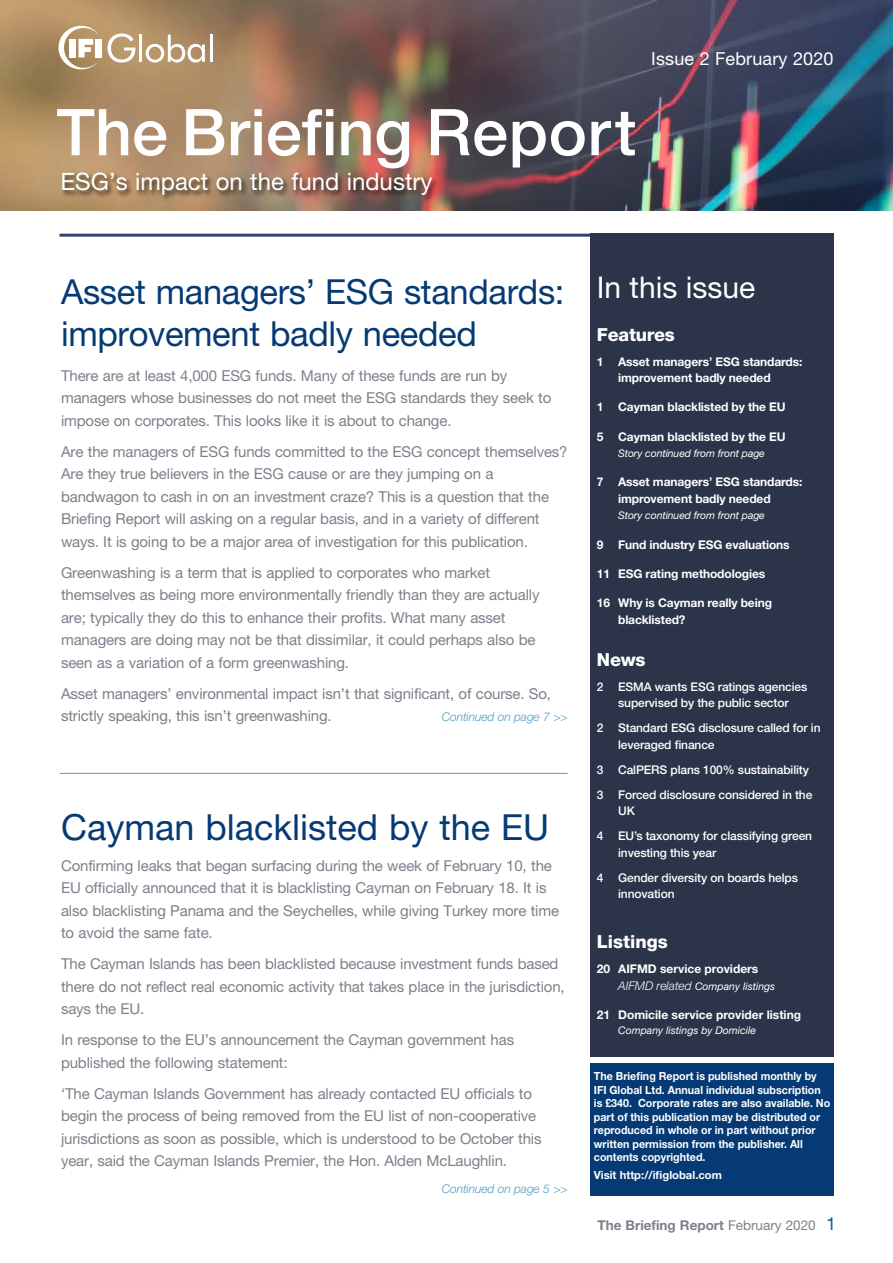
<style>
.page{position:relative;width:893px;height:1263px;background:#fff}
.page>*{position:absolute;margin:0;border:0;box-sizing:border-box;transform-origin:0 0}
.t1{font:500 64.5px "Helvetica Neue";letter-spacing:.01em;color:#fff}
.t2{font:36px "Helvetica Neue";color:#053a74}
.t3{font:34.5px/42px "Helvetica Neue";letter-spacing:-.01em;color:#053a74}
.t4{font:30px "Helvetica Neue";color:#fff}
.t5{font:24px "Helvetica Neue";color:#fff}
.t6{font:800 18px "Helvetica Neue";letter-spacing:-.01em;color:#fff}
.t7{font:18px "Helvetica Neue";letter-spacing:.01em;color:#fff}
.t8{font:15px/22.5px "Helvetica Neue";letter-spacing:-.01em;color:#7e7f8b}
.t9{font:700 13.5px "Helvetica Neue";color:#7e7f8b}
.t10{font:700 12px/16.5px "Helvetica Neue";letter-spacing:-.01em;color:#fff}
.t11{font:500 12px/25px "Helvetica Neue";letter-spacing:-.01em;color:#fff}
.t12{font:italic 300 12px "Helvetica Neue";letter-spacing:-.01em;color:#4e9dbf}
.t13{font:700 11.25px/13.5px "Helvetica Neue";color:#fff;scale:.95 1}
.t14{font:700 11.25px "Helvetica Neue";color:#fff}
.t15{font:italic 10.5px "Helvetica Neue";letter-spacing:-.01em;color:#fff}
.s1{font-weight:300;font-size:12px}
.s2{font-weight:400}
.s3{font-weight:400;font-size:18px;color:#006497}
</style>
<div class="page">
<hr style="left:60px;top:234px;width:773px;height:3px;background:#30456c">
<div style="left:590px;top:234px;width:244px;height:823px;background:#2b3449"></div>
<div style="left:590px;top:1063px;width:243px;height:133px;background:#053a74"></div>
<img style="left:0;top:0;width:893px;height:211px">
<svg style="left:51px;top:17px;width:220px;height:96px;background:#b2926e"></svg>
<div style="left:96px;top:39px;width:6px;height:18px;background:#fff"></div>
<div style="left:61px;top:171px;width:378px;height:32px;background:#000;opacity:.73"></div>
<hr style="left:60px;top:773px;width:508px;height:1px;background:#4e9dbf">
<h1 class="t1" style="left:57px;top:94px;width:581px">The Briefing Report</h1>
<h3 class="t5" style="left:61px;top:167px;width:373px">ESG’s impact on the fund industry</h3>
<p class="t7" style="left:651px;top:47px;width:184px">Issue 2 February 2020</p>
<h3 class="t3" style="left:61px;top:270px;width:505px">Asset managers’ ESG standards: improvement badly needed</h3>
<p class="t8" style="left:61px;top:364px;width:492px">There are at least 4,000 ESG funds. Many of these funds are run by managers whose businesses do not meet the ESG standards they seek to impose on corporates. This looks like it is about to change.</p>
<p class="t8" style="left:61px;top:440px;width:508px">Are the managers of ESG funds committed to the ESG concept themselves?<br>Are they true believers in the ESG cause or are they jumping on a bandwagon to cash in on an investment craze? This is a question that the Briefing Report will asking on a regular basis, and in a variety of different ways. It is going to be a major area of investigation for this publication.</p>
<p class="t8" style="left:61px;top:561px;width:480px">Greenwashing is a term that is applied to corporates who market themselves as being more environmentally friendly than they are actually are; typically they do this to enhance their profits. What many asset managers are doing may not be that dissimilar, it could perhaps also be seen as a variation of a form greenwashing.</p>
<p class="t8" style="left:61px;top:682px;width:492px">Asset managers’ environmental impact isn’t that significant, of course. So, strictly speaking, this isn’t greenwashing.</p>
<p class="t12" style="left:442px;top:710px;width:127px">Continued on page 7 &gt;&gt;</p>
<h2 class="t2" style="left:61px;top:806px;width:490px">Cayman blacklisted by the EU</h2>
<p class="t8" style="left:61px;top:854px;width:500px">Confirming leaks that began surfacing during the week of February 10, the EU officially announced that it is blacklisting Cayman on February 18. It is also blacklisting Panama and the Seychelles, while giving Turkey more time to avoid the same fate.</p>
<p class="t8" style="left:61px;top:953px;width:505px">The Cayman Islands has been blacklisted because investment funds based there do not reflect real economic activity that takes place in the jurisdiction, says the EU.</p>
<p class="t8" style="left:61px;top:1029px;width:455px">In response to the EU’s announcement the Cayman government has published the following statement:</p>
<p class="t8" style="left:61px;top:1082px;width:482px">‘The Cayman Islands Government has already contacted EU officials to begin the process of being removed from the EU list of non-cooperative jurisdictions as soon as possible, which is understood to be October this year, said the Cayman Islands Premier, the Hon. Alden McLaughlin.</p>
<p class="t12" style="left:442px;top:1182px;width:127px">Continued on page 5 &gt;&gt;</p>
<h3 class="t4" style="left:597px;top:270px;width:160px">In this issue</h3>
<p class="t6" style="left:597px;top:323px;width:80px">Features</p>
<p class="t10" style="left:618px;top:353px;width:186px;text-indent:-21px">1 Asset managers’ ESG standards: improvement badly needed</p>
<p class="t10" style="left:597px;top:398px;width:190px">1 Cayman blacklisted by the EU</p>
<p class="t10" style="left:597px;top:428px;width:190px">5 Cayman blacklisted by the EU</p>
<p class="t15" style="left:618px;top:447px;width:148px">Story continued from front page</p>
<p class="t10" style="left:618px;top:473px;width:186px;text-indent:-21px">7 Asset managers’ ESG standards: improvement badly needed</p>
<p class="t15" style="left:618px;top:509px;width:148px">Story continued from front page</p>
<p class="t10" style="left:597px;top:536px;width:194px">9 Fund industry ESG evaluations</p>
<p class="t10" style="left:597px;top:565px;width:170px">11 ESG rating methodologies</p>
<p class="t10" style="left:618px;top:594px;width:155px;text-indent:-21px">16 Why is Cayman really being blacklisted?</p>
<p class="t6" style="left:597px;top:648px;width:50px">News</p>
<p class="t11" style="left:597px;top:678px;width:212px;line-height:16.5px;text-align:center">2 ESMA wants ESG ratings agencies supervised by the public sector</p>
<p class="t11" style="left:618px;top:719px;width:204px;line-height:16.5px;text-indent:-21px">2 Standard ESG disclosure called for in leveraged finance</p>
<p class="t11" style="left:597px;top:757px;width:217px">3 CalPERS plans 100% sustainability<br>3 Forced disclosure considered in the</p>
<p class="t11" style="left:597px;top:798px;width:217px;text-indent:21px">UK<br>4 EU’s taxonomy for classifying green</p>
<p class="t11" style="left:597px;top:840px;width:203px;text-indent:21px">investing this year<br>4 Gender diversity on boards helps</p>
<p class="t11" style="left:618px;top:881px;width:58px">innovation</p>
<p class="t6" style="left:597px;top:931px;width:73px">Listings</p>
<p class="t10" style="left:597px;top:960px;width:163px">20 AIFMD service providers</p>
<p class="t15" style="left:618px;top:980px;width:159px"><span class="s1">AIFMD related</span> Company listings</p>
<p class="t10" style="left:597px;top:1006px;width:206px">21 Domicile service provider listing</p>
<p class="t15" style="left:618px;top:1024px;width:140px">Company listings by Domicile</p>
<p class="t13" style="left:594px;top:1069px;width:250px">The Briefing Report is published monthly by IFI Global Ltd. Annual individual subscription is £340. Corporate rates are also available. No part of this publication may be distributed or reproduced in whole or in part without prior written permission from the publisher. All contents copyrighted.</p>
<p class="t14" style="left:594px;top:1168px;width:130px">Visit http://ifiglobal.com</p>
<p class="t9" style="left:597px;top:1217px;width:240px">The Briefing Report <span class="s2">February 2020</span> <span class="s3">1</span></p>
</div>
